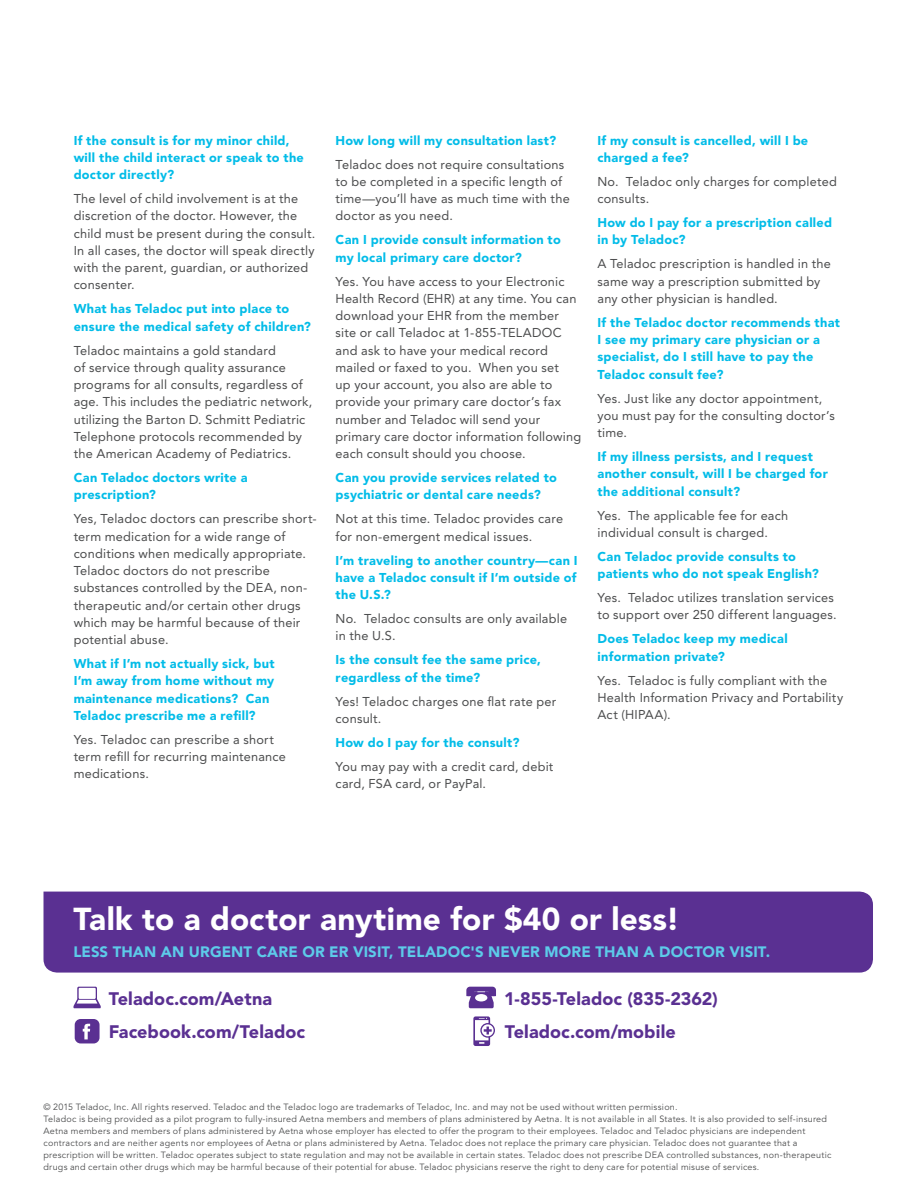
<style>
.page{position:relative;width:918px;height:1188px;background:#fff}
.page>*{position:absolute;margin:0;border:0;box-sizing:border-box;transform-origin:0 0}
.t1{font:900 31.5px "Avenir LT Std";letter-spacing:.005em;color:#fff}
.t2{font:900 18px "Avenir LT Std";letter-spacing:.005em;color:#5a3092}
.t3{font:900 15px "Avenir LT Std";letter-spacing:.01em;color:#5dcbe9}
.t4{font:12.75px/17.2px "Avenir LT Std";letter-spacing:.015em;color:#4b4c4d}
.t5{font:900 12.75px/17.2px "Avenir LT Std";letter-spacing:.02em;color:#02bce8}
.t6{font:9px/12px "Avenir LT Std";letter-spacing:.025em;color:#4b4c4d}
</style>
<div class="page">
<div style="left:44px;top:892px;width:829px;height:81px;background:#5a3092"></div>
<svg style="left:75px;top:1019px;width:25px;height:24px"></svg>
<svg style="left:466px;top:987px;width:30px;height:21px"></svg>
<div style="left:475px;top:994px;width:12px;height:7px;background:#fff;border-radius:50%"></div>
<svg style="left:74px;top:987px;width:27px;height:21px"></svg>
<svg style="left:473px;top:1016px;width:22px;height:30px"></svg>
<p class="t5" style="left:74px;top:132px;width:232px">If the consult is for my minor child, will the child interact or speak to the doctor directly?</p>
<p class="t4" style="left:74px;top:190px;width:243px">The level of child involvement is at the discretion of the doctor. However, the child must be present during the consult.<br>In all cases, the doctor will speak directly with the parent, guardian, or authorized consenter.</p>
<p class="t5" style="left:74px;top:300px;width:239px">What has Teladoc put into place to ensure the medical safety of children?</p>
<p class="t4" style="left:74px;top:342px;width:240px">Teladoc maintains a gold standard<br>of service through quality assurance programs for all consults, regardless of age. This includes the pediatric network, utilizing the Barton D. Schmitt Pediatric Telephone protocols recommended by the American Academy of Pediatrics.</p>
<p class="t5" style="left:74px;top:469px;width:175px">Can Teladoc doctors write a prescription?</p>
<p class="t4" style="left:74px;top:510px;width:244px">Yes, Teladoc doctors can prescribe short&shy;term medication for a wide range of conditions when medically appropriate.<br>Teladoc doctors do not prescribe substances controlled by the DEA, non&shy;therapeutic and/or certain other drugs which may be harmful because of their potential abuse.</p>
<p class="t5" style="left:74px;top:655px;width:203px">What if I’m not actually sick, but<br>I’m away from home without my maintenance medications? Can<br>Teladoc prescribe me a refill?</p>
<p class="t4" style="left:74px;top:731px;width:214px">Yes. Teladoc can prescribe a short term refill for recurring maintenance medications.</p>
<p class="t5" style="left:336px;top:132px;width:222px">How long will my consultation last?</p>
<p class="t4" style="left:336px;top:156px;width:236px">Teladoc does not require consultations to be completed in a specific length of time—you’ll have as much time with the doctor as you need.</p>
<p class="t5" style="left:336px;top:231px;width:227px">Can I provide consult information to my local primary care doctor?</p>
<p class="t4" style="left:336px;top:273px;width:247px">Yes. You have access to your Electronic Health Record (EHR) at any time. You can download your EHR from the member site or call Teladoc at 1-855-TELADOC and ask to have your medical record mailed or faxed to you. When you set<br>up your account, you also are able to provide your primary care doctor’s fax number and Teladoc will send your primary care doctor information following each consult should you choose.</p>
<p class="t5" style="left:336px;top:469px;width:223px">Can you provide services related to psychiatric or dental care needs?</p>
<p class="t4" style="left:336px;top:510px;width:229px">Not at this time. Teladoc provides care for non-emergent medical issues.</p>
<p class="t5" style="left:336px;top:552px;width:244px;text-align:justify">I’m traveling to another country—can I have a Teladoc consult if I’m outside of the U.S.?</p>
<p class="t4" style="left:336px;top:610px;width:233px">No. Teladoc consults are only available in the U.S.</p>
<p class="t5" style="left:336px;top:651px;width:207px">Is the consult fee the same price, regardless of the time?</p>
<p class="t4" style="left:336px;top:693px;width:222px">Yes! Teladoc charges one flat rate per consult.</p>
<p class="t5" style="left:336px;top:734px;width:185px">How do I pay for the consult?</p>
<p class="t4" style="left:336px;top:758px;width:219px">You may pay with a credit card, debit card, FSA card, or PayPal.</p>
<p class="t5" style="left:597px;top:131px;width:212px">If my consult is cancelled, will I be charged a fee?</p>
<p class="t4" style="left:597px;top:173px;width:241px">No. Teladoc only charges for completed consults.</p>
<p class="t5" style="left:597px;top:214px;width:236px">How do I pay for a prescription called in by Teladoc?</p>
<p class="t4" style="left:597px;top:255px;width:235px">A Teladoc prescription is handled in the same way a prescription submitted by any other physician is handled.</p>
<p class="t5" style="left:597px;top:314px;width:244px">If the Teladoc doctor recommends that<br>I see my primary care physician or a specialist, do I still have to pay the<br>Teladoc consult fee?</p>
<p class="t4" style="left:597px;top:390px;width:239px">Yes. Just like any doctor appointment, you must pay for the consulting doctor’s time.</p>
<p class="t5" style="left:597px;top:448px;width:232px">If my illness persists, and I request another consult, will I be charged for the additional consult?</p>
<p class="t4" style="left:597px;top:507px;width:192px">Yes. The applicable fee for each individual consult is charged.</p>
<p class="t5" style="left:597px;top:548px;width:223px">Can Teladoc provide consults to patients who do not speak English?</p>
<p class="t4" style="left:597px;top:589px;width:241px">Yes. Teladoc utilizes translation services to support over 250 different languages.</p>
<p class="t5" style="left:597px;top:630px;width:192px">Does Teladoc keep my medical information private?</p>
<p class="t4" style="left:597px;top:672px;width:247px">Yes. Teladoc is fully compliant with the<br>Health Information Privacy and Portability<br>Act (HIPAA).</p>
<p class="t1" style="left:74px;top:900px;width:608px">Talk to a doctor anytime for $40 or less!</p>
<p class="t3" style="left:74px;top:943px;width:698px">LESS THAN AN URGENT CARE OR ER VISIT, TELADOC'S NEVER MORE THAN A DOCTOR VISIT.</p>
<p class="t2" style="left:109px;top:988px;width:165px">Teladoc.com/Aetna</p>
<p class="t2" style="left:504px;top:988px;width:215px">1-855-Teladoc (835-2362)</p>
<h2 class="t2" style="left:109px;top:1021px;width:198px">Facebook.com/Teladoc</h2>
<h2 class="t2" style="left:505px;top:1021px;width:173px">Teladoc.com/mobile</h2>
<p class="t6" style="left:44px;top:1101px;width:636px">© 2015 Teladoc, Inc. All rights reserved. Teladoc and the Teladoc logo are trademarks of Teladoc, Inc. and may not be used without written permission.</p>
<p class="t6" style="left:44px;top:1113px;width:789px">Teladoc is being provided as a pilot program to fully-insured Aetna members and members of plans administered by Aetna. It is not available in all States. It is also provided to self-insured Aetna members and members of plans administered by Aetna whose employer has elected to offer the program to their employees. Teladoc and Teladoc physicians are independent contractors and are neither agents nor employees of Aetna or plans administered by Aetna. Teladoc does not replace the primary care physician. Teladoc does not guarantee that a prescription will be written. Teladoc operates subject to state regulation and may not be available in certain states. Teladoc does not prescribe DEA controlled substances, non-therapeutic drugs and certain other drugs which may be harmful because of their potential for abuse. Teladoc physicians reserve the right to deny care for potential misuse of services.</p>
</div>
